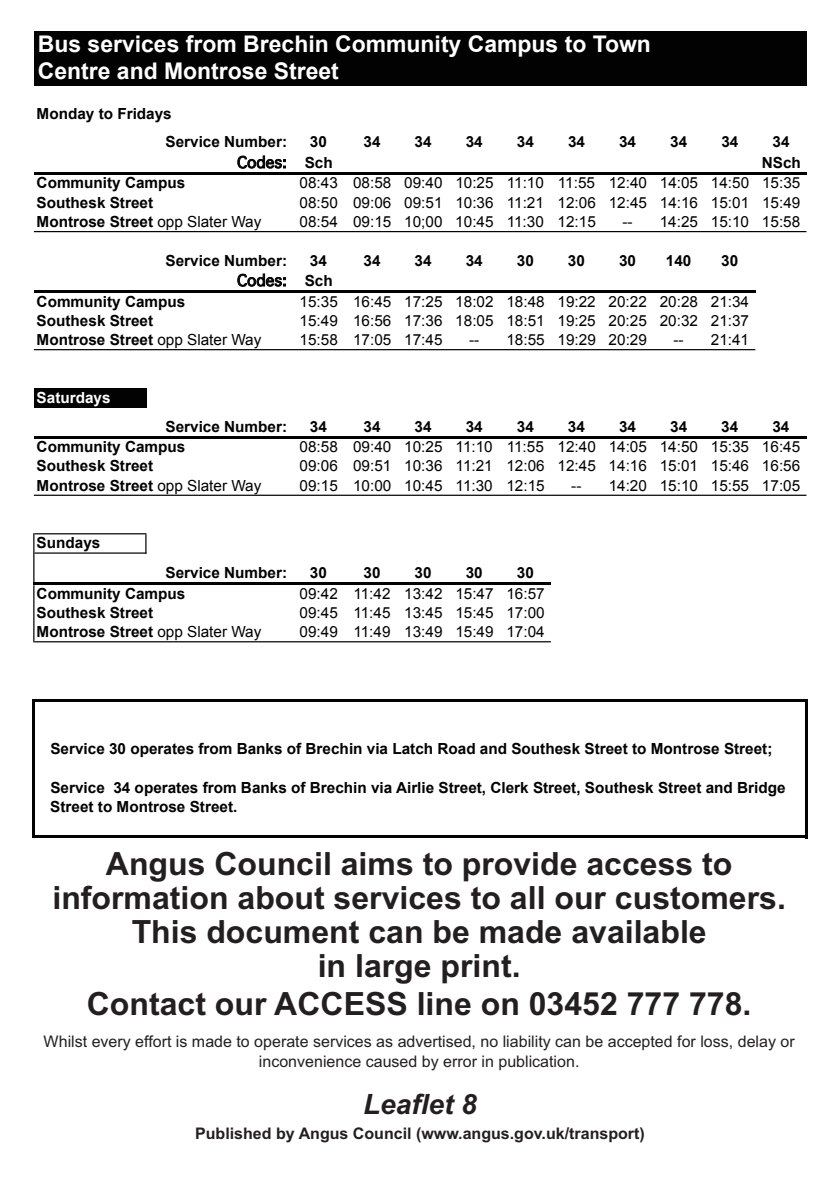
<style>
.page{position:relative;width:840px;height:1191px;background:#fff}
.page>*{position:absolute;margin:0;border:0;box-sizing:border-box;transform-origin:0 0}
.t1{font:700 32px/34px "Arial";color:#231f20;text-align:center}
.t2{font:italic 700 28px "Arial";color:#231f20}
.t3{font:700 23px/27px "Arial";color:#fff}
.t4{font:16px/19.2px "Arial";color:#231f20;text-align:center}
.t5{font:700 16px "Arial";color:#231f20}
.t6{font:700 15.2px/28.8px "Arial";color:#020202}
.t7{font:15.2px "Arial";color:#020202}
.t8{font:15.2px "Geneva";color:#020202}
.t9{font:700 15.2px "Arial";color:#fff}
.s1{font-family:"Arial";font-weight:700}
.s2{font-weight:400}
</style>
<div class="page">
<div style="left:34px;top:31px;width:772px;height:54px;background:#020202"></div>
<div style="left:34px;top:388px;width:112px;height:20px;background:#020202"></div>
<hr style="left:33px;top:533px;width:1px;height:50px;background:#020202">
<hr style="left:33px;top:585px;width:1px;height:57px;background:#020202">
<hr style="left:33px;top:699px;width:2px;height:139px;background:#020202">
<svg style="left:145px;top:534px;width:1px;height:18px"></svg>
<hr style="left:804px;top:702px;width:2px;height:136px;background:#020202">
<hr style="left:34px;top:173px;width:772px;height:2px;background:#020202">
<hr style="left:34px;top:231px;width:772px;height:1px;background:#020202">
<hr style="left:34px;top:291px;width:721px;height:2px;background:#020202">
<hr style="left:34px;top:349px;width:721px;height:1px;background:#020202">
<hr style="left:34px;top:436px;width:772px;height:3px;background:#020202">
<hr style="left:34px;top:494px;width:772px;height:2px;background:#020202">
<hr style="left:34px;top:533px;width:112px;height:1px;background:#020202">
<hr style="left:34px;top:552px;width:112px;height:1px;background:#020202">
<hr style="left:33px;top:583px;width:517px;height:2px;background:#020202">
<hr style="left:34px;top:641px;width:516px;height:1px;background:#020202">
<hr style="left:35px;top:699px;width:771px;height:3px;background:#020202">
<hr style="left:35px;top:835px;width:771px;height:3px;background:#020202">
<h3 class="t3" style="left:38px;top:31px;width:614px">Bus services from Brechin Community Campus to Town<br>Centre and Montrose Street</h3>
<p class="t6" style="left:165px;top:99px;width:123px;text-indent:-129px">Monday to Fridays<br>Service Number:</p>
<p class="t6" style="left:310px;top:128px;width:19px">30</p>
<p class="t6" style="left:363px;top:128px;width:19px">34</p>
<p class="t6" style="left:414px;top:128px;width:19px">34</p>
<p class="t6" style="left:465px;top:128px;width:19px">34</p>
<p class="t6" style="left:516px;top:128px;width:19px">34</p>
<p class="t6" style="left:567px;top:128px;width:19px">34</p>
<p class="t6" style="left:618px;top:128px;width:19px">34</p>
<p class="t6" style="left:670px;top:128px;width:19px">34</p>
<p class="t6" style="left:721px;top:128px;width:19px">34</p>
<p class="t6" style="left:772px;top:128px;width:19px">34</p>
<p class="t8" style="left:237px;top:153px;width:97px">Codes: <span class="s1">Sch</span></p>
<p class="t6" style="left:761px;top:148px;width:41px">NSch</p>
<p class="t6" style="left:37px;top:169px;width:150px">Community Campus</p>
<p class="t7" style="left:299px;top:175px;width:502px">08:43 08:58 09:40 10:25 11:10 11:55 12:40 14:05 14:50 15:35</p>
<p class="t6" style="left:37px;top:188px;width:118px">Southesk Street</p>
<p class="t7" style="left:299px;top:194px;width:502px">08:50 09:06 09:51 10:36 11:21 12:06 12:45 14:16 15:01 15:49</p>
<p class="t6" style="left:37px;top:207px;width:226px">Montrose Street <span class="s2">opp Slater Way</span></p>
<p class="t7" style="left:299px;top:213px;width:297px">08:54 09:15 10;00 10:45 11:30 12:15</p>
<p class="t7" style="left:622px;top:213px;width:12px">--</p>
<p class="t7" style="left:659px;top:213px;width:142px">14:25 15:10 15:58</p>
<p class="t6" style="left:165px;top:246px;width:123px">Service Number:</p>
<p class="t6" style="left:310px;top:246px;width:19px">34</p>
<p class="t6" style="left:363px;top:246px;width:19px">34</p>
<p class="t6" style="left:414px;top:246px;width:19px">34</p>
<p class="t6" style="left:465px;top:246px;width:19px">34</p>
<p class="t6" style="left:516px;top:246px;width:19px">30</p>
<p class="t6" style="left:567px;top:246px;width:19px">30</p>
<p class="t6" style="left:618px;top:246px;width:19px">30</p>
<p class="t6" style="left:665px;top:246px;width:27px">140</p>
<p class="t6" style="left:721px;top:246px;width:19px">30</p>
<p class="t8" style="left:237px;top:271px;width:97px">Codes: <span class="s1">Sch</span></p>
<p class="t6" style="left:37px;top:287px;width:150px">Community Campus</p>
<p class="t7" style="left:299px;top:293px;width:451px">15:35 16:45 17:25 18:02 18:48 19:22 20:22 20:28 21:34</p>
<p class="t6" style="left:37px;top:306px;width:118px">Southesk Street</p>
<p class="t7" style="left:299px;top:312px;width:451px">15:49 16:56 17:36 18:05 18:51 19:25 20:25 20:32 21:37</p>
<p class="t6" style="left:37px;top:325px;width:226px">Montrose Street <span class="s2">opp Slater Way</span></p>
<p class="t7" style="left:299px;top:331px;width:144px">15:58 17:05 17:45</p>
<p class="t7" style="left:469px;top:331px;width:12px">--</p>
<p class="t7" style="left:506px;top:331px;width:142px">18:55 19:29 20:29</p>
<p class="t7" style="left:673px;top:331px;width:12px">--</p>
<p class="t7" style="left:710px;top:331px;width:40px">21:41</p>
<p class="t9" style="left:37px;top:389px;width:75px">Saturdays</p>
<p class="t6" style="left:165px;top:412px;width:123px">Service Number:</p>
<p class="t6" style="left:310px;top:412px;width:19px">34</p>
<p class="t6" style="left:363px;top:412px;width:19px">34</p>
<p class="t6" style="left:414px;top:412px;width:19px">34</p>
<p class="t6" style="left:465px;top:412px;width:19px">34</p>
<p class="t6" style="left:516px;top:412px;width:19px">34</p>
<p class="t6" style="left:567px;top:412px;width:19px">34</p>
<p class="t6" style="left:618px;top:412px;width:19px">34</p>
<p class="t6" style="left:669px;top:412px;width:19px">34</p>
<p class="t6" style="left:721px;top:412px;width:19px">34</p>
<p class="t6" style="left:772px;top:412px;width:19px">34</p>
<p class="t6" style="left:37px;top:432px;width:150px">Community Campus</p>
<p class="t7" style="left:299px;top:438px;width:502px">08:58 09:40 10:25 11:10 11:55 12:40 14:05 14:50 15:35 16:45</p>
<p class="t6" style="left:37px;top:452px;width:118px">Southesk Street</p>
<p class="t7" style="left:299px;top:457px;width:502px">09:06 09:51 10:36 11:21 12:06 12:45 14:16 15:01 15:46 16:56</p>
<p class="t6" style="left:37px;top:471px;width:226px">Montrose Street <span class="s2">opp Slater Way</span></p>
<p class="t7" style="left:299px;top:477px;width:246px">09:15 10:00 10:45 11:30 12:15</p>
<p class="t7" style="left:571px;top:477px;width:12px">--</p>
<p class="t7" style="left:608px;top:477px;width:193px">14:20 15:10 15:55 17:05</p>
<p class="t6" style="left:37px;top:529px;width:65px">Sundays</p>
<p class="t6" style="left:165px;top:558px;width:123px">Service Number:</p>
<p class="t6" style="left:310px;top:558px;width:19px">30</p>
<p class="t6" style="left:363px;top:558px;width:19px">30</p>
<p class="t6" style="left:414px;top:558px;width:19px">30</p>
<p class="t6" style="left:465px;top:558px;width:19px">30</p>
<p class="t6" style="left:516px;top:558px;width:19px">30</p>
<p class="t6" style="left:37px;top:579px;width:150px">Community Campus</p>
<p class="t7" style="left:299px;top:585px;width:246px">09:42 11:42 13:42 15:47 16:57</p>
<p class="t6" style="left:37px;top:598px;width:118px">Southesk Street</p>
<p class="t7" style="left:299px;top:604px;width:246px">09:45 11:45 13:45 15:45 17:00</p>
<p class="t6" style="left:37px;top:617px;width:226px">Montrose Street <span class="s2">opp Slater Way</span></p>
<p class="t7" style="left:299px;top:623px;width:246px">09:49 11:49 13:49 15:49 17:04</p>
<p class="t6" style="left:50px;top:734px;width:723px">Service 30 operates from Banks of Brechin via Latch Road and Southesk Street to Montrose Street;</p>
<p class="t6" style="left:50px;top:777px;width:736px;line-height:19.2px">Service 34 operates from Banks of Brechin via Airlie Street, Clerk Street, Southesk Street and Bridge<br>Street to Montrose Street.</p>
<h1 class="t1" style="left:52px;top:847px;width:734px">Angus Council aims to provide access to information about services to all our customers.<br>This document can be made available<br>in large print.</h1>
<h1 class="t1" style="left:87px;top:987px;width:665px">Contact our ACCESS line on 03452 777 778.</h1>
<p class="t4" style="left:44px;top:1032px;width:752px">Whilst every effort is made to operate services as advertised, no liability can be accepted for loss, delay or inconvenience caused by error in publication.</p>
<h2 class="t2" style="left:363px;top:1087px;width:115px">Leaflet 8</h2>
<p class="t5" style="left:195px;top:1123px;width:451px">Published by Angus Council (www.angus.gov.uk/transport)</p>
</div>
